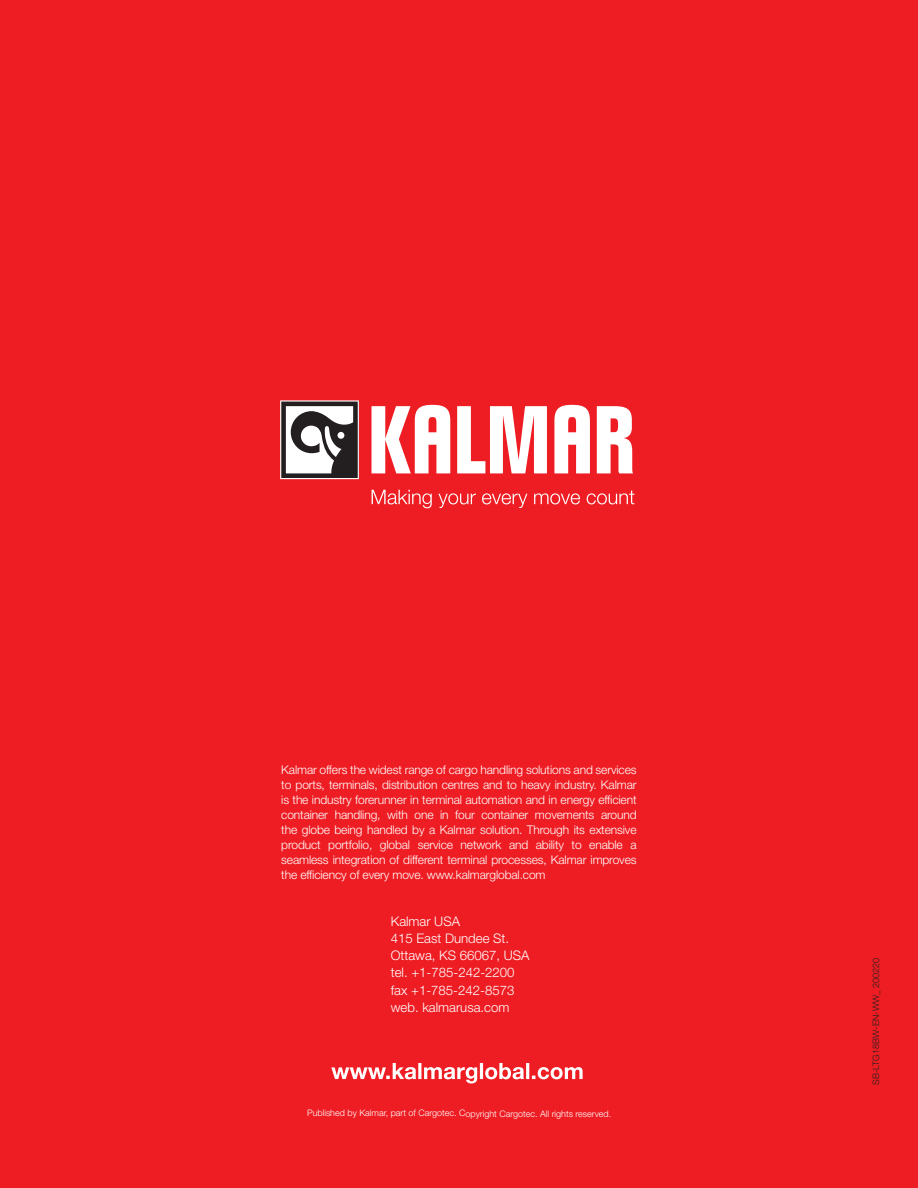
<style>
.page{position:relative;width:918px;height:1188px;background:#ee1d23}
.page>*{position:absolute;margin:0;border:0;box-sizing:border-box;transform-origin:0 0}
.t1{font:300 13.2px/17.2px "Helvetica Neue LT Std";color:#fff}
.t2{font:300 12px/15px "Helvetica Neue LT Std";letter-spacing:-.01em;color:#fff;text-align:justify}
.t3{font:300 9px "Helvetica Neue LT Std";letter-spacing:-.005em;color:#fff}
.t4{font:300 9px "Helvetica Neue LT Std";color:#231f20}
</style>
<div class="page">
<svg style="left:331px;top:1063px;width:252px;height:20px"></svg>
<svg style="left:457px;top:406px;width:90px;height:67px"></svg>
<svg style="left:597px;top:406px;width:36px;height:67px"></svg>
<svg style="left:372px;top:405px;width:78px;height:68px"></svg>
<svg style="left:554px;top:405px;width:36px;height:68px"></svg>
<svg style="left:280px;top:400px;width:79px;height:79px"></svg>
<svg style="left:372px;top:490px;width:262px;height:18px"></svg>
<p class="t2" style="left:281px;top:762px;width:357px">Kalmar offers the widest range of cargo handling solutions and services to ports, terminals, distribution centres and to heavy industry. Kalmar is the industry forerunner in terminal automation and in energy efficient container handling, with one in four container movements around the globe being handled by a Kalmar solution. Through its extensive product portfolio, global service network and ability to enable a seamless integration of different terminal processes, Kalmar improves the efficiency of every move. www.kalmarglobal.com</p>
<p class="t1" style="left:391px;top:912px;width:140px">Kalmar USA<br>415 East Dundee St.<br>Ottawa, KS 66067, USA tel. +1-785-242-2200 fax +1-785-242-8573 web. kalmarusa.com</p>
<p class="t3" style="left:307px;top:1108px;width:306px">Published by Kalmar, part of Cargotec. Copyright Cargotec. All rights reserved.</p>
<p class="t4" style="left:871px;top:1085px;width:128px;rotate:-90deg">SB-LTG18BW-EN-WW_ 200220</p>
</div>
